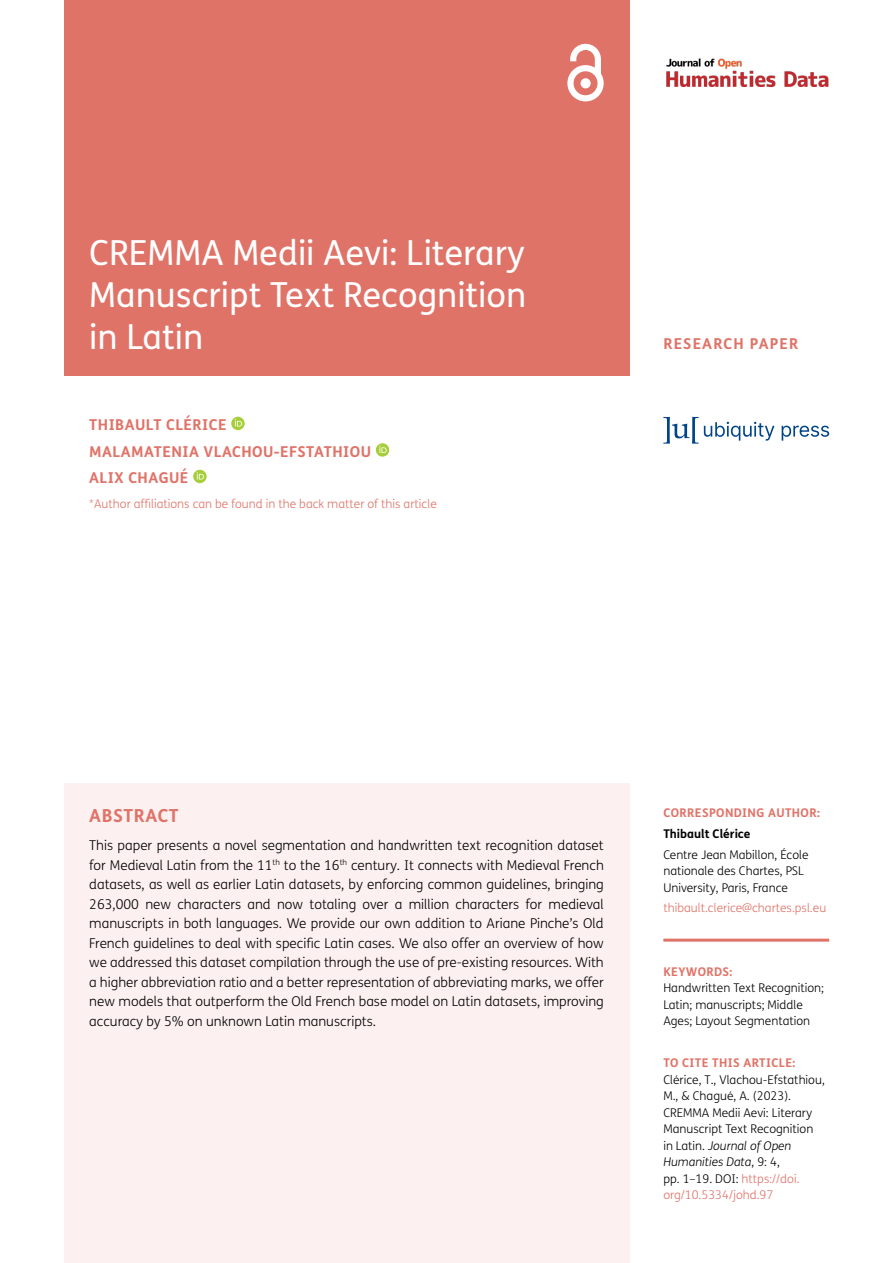
<style>
.page{position:relative;width:893px;height:1263px;background:#fff}
.page>*{position:absolute;margin:0;border:0;box-sizing:border-box;transform-origin:0 0}
.Article_Title{font:34.5px/42px "FS Me";color:#fff;text-align:justify}
.t1{font:700 18px "FS Me";letter-spacing:.03em;color:#e07368}
.Cover_Authors{font:700 15px "FS Me";letter-spacing:.03em;color:#e07368}
.Cover_Authors-2{font:700 15px "FS Me";letter-spacing:.075em;color:#e07368}
.Abstract_Copy{font:300 13.5px/19.5px "FS Me";color:#000;text-align:justify}
.t2{font:300 12px/16.5px "FS Me";color:#000}
.t3{font:300 12px "FS Me";color:#e07368}
.t4{font:700 12px "FS Me";letter-spacing:.03em;color:#e07368}
.t5{font:700 12px "FS Me";color:#000}
.s1{font-style:italic}
.s2{color:#e07368}
</style>
<div class="page">
<div style="left:64px;top:0;width:565px;height:376px;background:#e07368"></div>
<svg style="left:567px;top:44px;width:37px;height:57px"></svg>
<svg style="left:663px;top:417px;width:166px;height:27px"></svg>
<img style="left:666px;top:58px;width:163px;height:29px">
<hr style="left:663px;top:939px;width:166px;height:3px;background:#e07368">
<div style="left:64px;top:783px;width:565px;height:480px;background:#fcf1f0"></div>
<svg style="left:231px;top:417px;width:14px;height:13px"></svg>
<svg style="left:235px;top:419px;width:7px;height:7px"></svg>
<div style="left:376px;top:443px;width:13px;height:14px;background:#a6ce39;border-radius:50%"></div>
<svg style="left:379px;top:446px;width:8px;height:7px"></svg>
<svg style="left:193px;top:470px;width:14px;height:13px"></svg>
<svg style="left:197px;top:472px;width:7px;height:7px"></svg>
<h1 class="Article_Title" style="left:89px;top:232px;width:439px">CREMMA Medii Aevi: Literary Manuscript Text Recognition in Latin</h1>
<p class="Cover_Authors" style="left:89px;top:415px;width:139px">THIBAULT CLÉRICE</p>
<p class="Cover_Authors" style="left:89px;top:442px;width:283px">MALAMATENIA VLACHOU-EFSTATHIOU</p>
<p class="Cover_Authors" style="left:89px;top:468px;width:101px">ALIX CHAGUÉ</p>
<p class="t3" style="left:89px;top:497px;width:349px">*Author affiliations can be found in the back matter of this article</p>
<p class="Cover_Authors-2" style="left:663px;top:334px;width:136px">RESEARCH PAPER</p>
<h1 class="t1" style="left:89px;top:805px;width:91px">ABSTRACT</h1>
<p class="Abstract_Copy" style="left:89px;top:836px;width:516px">This paper presents a novel segmentation and handwritten text recognition dataset for Medieval Latin from the 11<sup>th</sup> to the 16<sup>th</sup> century. It connects with Medieval French datasets, as well as earlier Latin datasets, by enforcing common guidelines, bringing 263,000 new characters and now totaling over a million characters for medieval manuscripts in both languages. We provide our own addition to Ariane Pinche’s Old French guidelines to deal with specific Latin cases. We also offer an overview of how we addressed this dataset compilation through the use of pre-existing resources. With a higher abbreviation ratio and a better representation of abbreviating marks, we offer new models that outperform the Old French base model on Latin datasets, improving accuracy by 5% on unknown Latin manuscripts.</p>
<p class="t4" style="left:663px;top:805px;width:158px">CORRESPONDING AUTHOR:</p>
<p class="t5" style="left:663px;top:826px;width:89px">Thibault Clérice</p>
<p class="t2" style="left:663px;top:846px;width:147px">Centre Jean Mabillon, École nationale des Chartes, PSL<br>University, Paris, France</p>
<p class="t3" style="left:663px;top:901px;width:164px">thibault.clerice@chartes.psl.eu</p>
<p class="t4" style="left:663px;top:964px;width:71px">KEYWORDS:</p>
<p class="t2" style="left:663px;top:980px;width:162px">Handwritten Text Recognition;<br>Latin; manuscripts; Middle<br>Ages; Layout Segmentation</p>
<p class="t4" style="left:663px;top:1055px;width:133px">TO CITE THIS ARTICLE:</p>
<p class="t2" style="left:663px;top:1071px;width:163px">Clérice, T., Vlachou-Efstathiou,<br>M., &amp; Chagué, A. (2023).<br>CREMMA Medii Aevi: Literary<br>Manuscript Text Recognition in Latin. <span class="s1">Journal of Open<br>Humanities Data</span>, 9: 4,<br>pp. 1–19. DOI: <span class="s2">https://doi. org/10.5334/johd.97</span></p>
</div>
